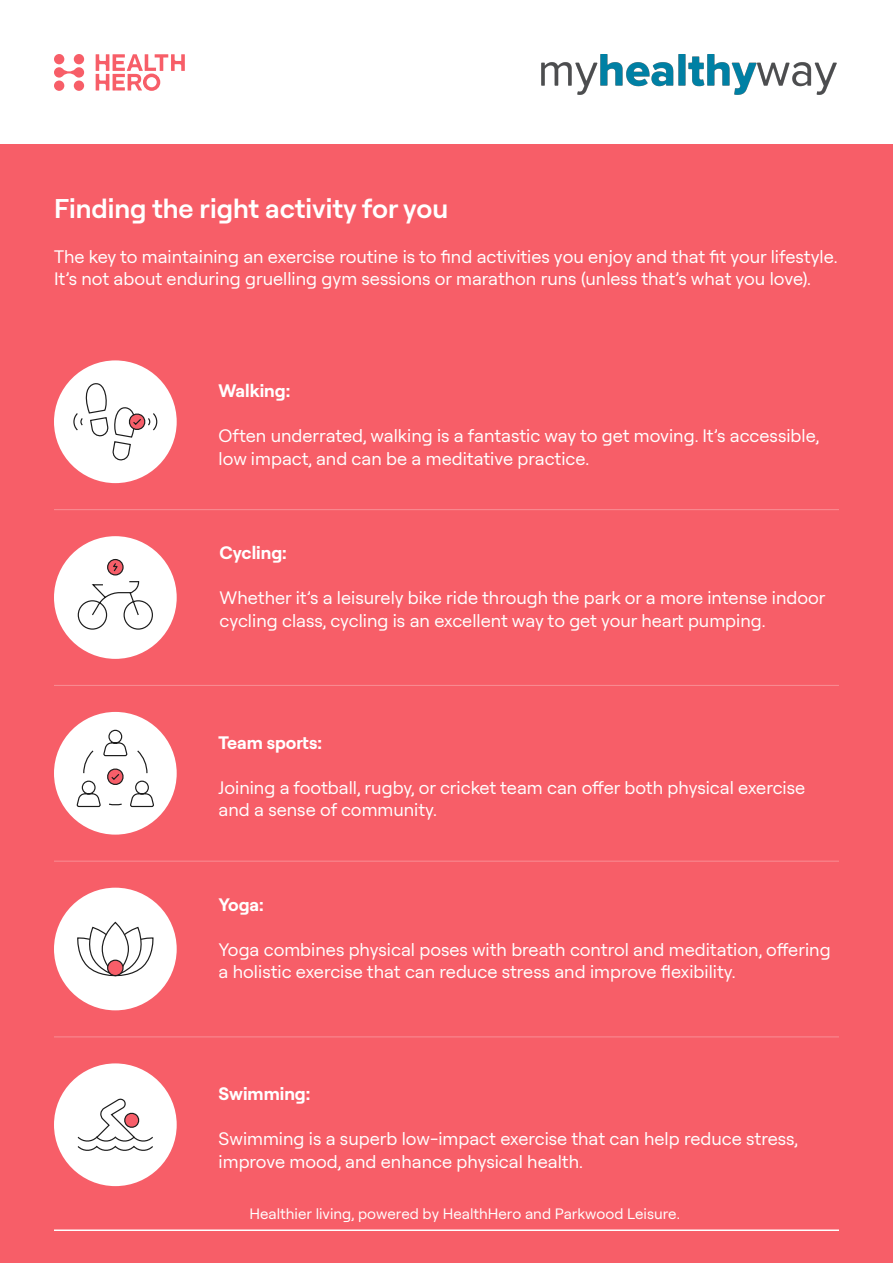
<style>
.page{position:relative;width:893px;height:1263px;background:#fff}
.page>*{position:absolute;margin:0;border:0;box-sizing:border-box;transform-origin:0 0}
.t1{font:600 27px "Roobert";color:#fff}
.t2{font:18px/22.5px "Roobert";color:#fff}
.t3{font:700 18px "Roobert";color:#fff}
.t4{font:15px "Roobert";color:#fff}
</style>
<div class="page">
<div style="left:0;top:145px;width:893px;height:1118px;background:#f75e68"></div>
<svg style="left:54px;top:67px;width:30px;height:11px"></svg>
<div style="left:54px;top:54px;width:10px;height:10px;background:#f75e68;border-radius:50%"></div>
<div style="left:74px;top:54px;width:10px;height:10px;background:#f75e68;border-radius:50%"></div>
<div style="left:54px;top:81px;width:10px;height:10px;background:#f75e68;border-radius:50%"></div>
<div style="left:74px;top:81px;width:10px;height:10px;background:#f75e68;border-radius:50%"></div>
<svg style="left:96px;top:54px;width:89px;height:37px"></svg>
<hr style="left:54px;top:1229px;width:785px;height:2px;background:#fff">
<hr style="left:54px;top:509px;width:785px;height:1px;background:#f98e95">
<hr style="left:54px;top:685px;width:785px;height:1px;background:#f98e95">
<hr style="left:54px;top:861px;width:785px;height:1px;background:#f98e95">
<hr style="left:54px;top:1036px;width:785px;height:1px;background:#f98e95">
<div style="left:54px;top:360px;width:123px;height:123px;background:#fff;border-radius:50%"></div>
<svg style="left:73px;top:383px;width:85px;height:77px"></svg>
<div style="left:54px;top:536px;width:123px;height:123px;background:#fff;border-radius:50%"></div>
<svg style="left:77px;top:581px;width:76px;height:49px"></svg>
<svg style="left:108px;top:559px;width:15px;height:16px"></svg>
<div style="left:107px;top:559px;width:17px;height:16px;border:1px solid #1c1c1c;border-radius:50%"></div>
<svg style="left:111px;top:562px;width:8px;height:11px"></svg>
<div style="left:54px;top:712px;width:123px;height:123px;background:#fff;border-radius:50%"></div>
<svg style="left:76px;top:729px;width:78px;height:79px"></svg>
<div style="left:54px;top:888px;width:123px;height:122px;background:#fff;border-radius:50%"></div>
<svg style="left:77px;top:922px;width:77px;height:55px"></svg>
<svg style="left:108px;top:960px;width:15px;height:15px"></svg>
<div style="left:107px;top:959px;width:17px;height:17px;border:1px solid #1c1c1c;border-radius:50%"></div>
<div style="left:54px;top:1063px;width:123px;height:123px;background:#fff;border-radius:50%"></div>
<svg style="left:77px;top:1098px;width:76px;height:53px"></svg>
<img style="left:541px;top:54px;width:296px;height:40px">
<h1 class="t1" style="left:54px;top:189px;width:396px">Finding the right activity for you</h1>
<p class="t2" style="left:54px;top:244px;width:785px">The key to maintaining an exercise routine is to find activities you enjoy and that fit your lifestyle.<br>It’s not about enduring gruelling gym sessions or marathon runs (unless that’s what you love).</p>
<p class="t3" style="left:219px;top:378px;width:73px">Walking:</p>
<p class="t2" style="left:219px;top:423px;width:602px">Often underrated, walking is a fantastic way to get moving. It’s accessible, low impact, and can be a meditative practice.</p>
<p class="t3" style="left:220px;top:540px;width:69px">Cycling:</p>
<p class="t2" style="left:220px;top:586px;width:607px">Whether it’s a leisurely bike ride through the park or a more intense indoor cycling class, cycling is an excellent way to get your heart pumping.</p>
<p class="t3" style="left:219px;top:729px;width:105px">Team sports:</p>
<p class="t2" style="left:219px;top:775px;width:588px">Joining a football, rugby, or cricket team can offer both physical exercise and a sense of community.</p>
<p class="t3" style="left:219px;top:891px;width:47px">Yoga:</p>
<p class="t2" style="left:219px;top:937px;width:613px">Yoga combines physical poses with breath control and meditation, offering a holistic exercise that can reduce stress and improve flexibility.</p>
<p class="t3" style="left:219px;top:1080px;width:93px">Swimming:</p>
<p class="t2" style="left:219px;top:1126px;width:581px">Swimming is a superb low-impact exercise that can help reduce stress, improve mood, and enhance physical health.</p>
<p class="t4" style="left:249px;top:1203px;width:432px">Healthier living, powered by HealthHero and Parkwood Leisure.</p>
</div>
